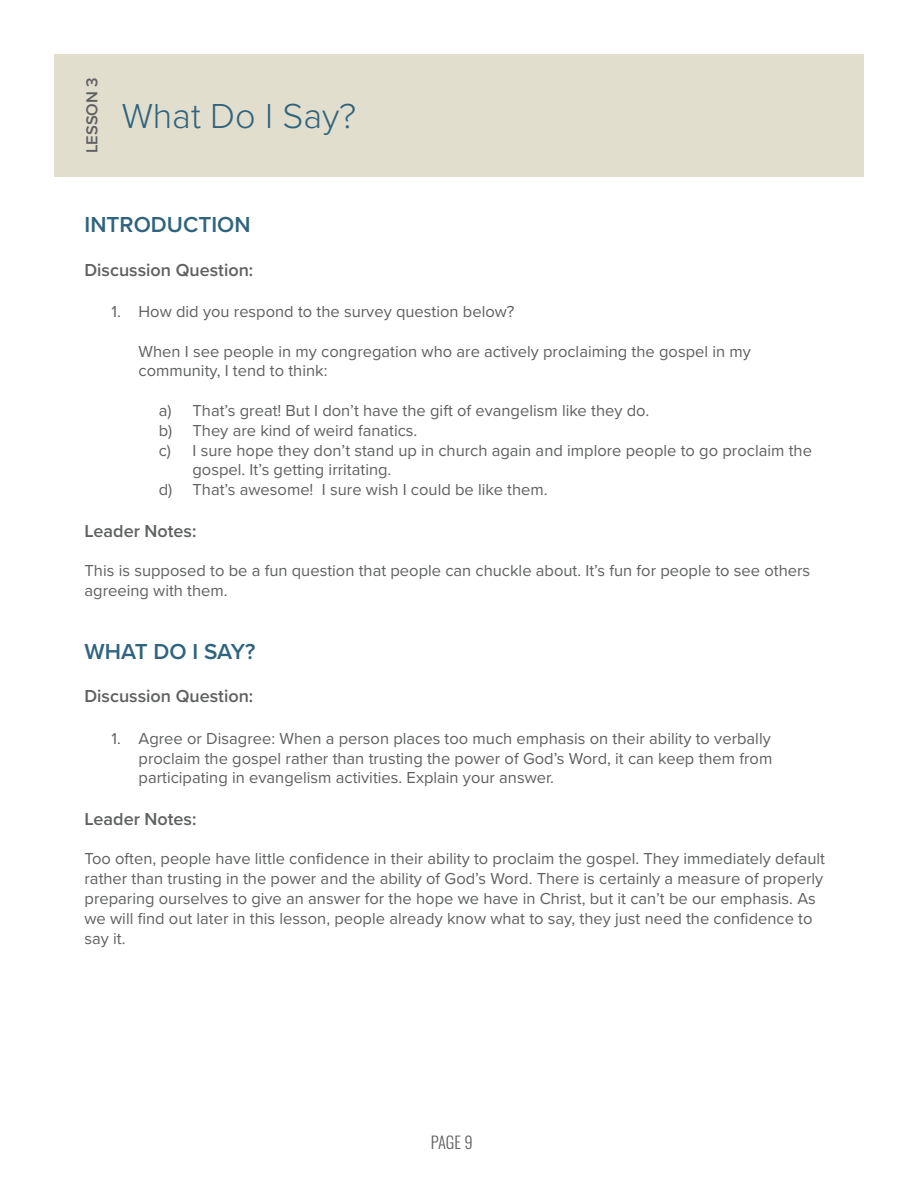
<style>
.page{position:relative;width:918px;height:1188px;background:#fff}
.page>*{position:absolute;margin:0;border:0;box-sizing:border-box;transform-origin:0 0}
.t1{font:300 36px "Proxima Nova";color:#30647e}
.t2{font:600 22.5px "Proxima Nova";color:#30647e}
.t3{font:600 18px "Proxima Nova";color:#5f6061}
.t4{font:16.5px/19.8px "Proxima Nova";color:#5f6061}
.t5{font:600 16.5px "Proxima Nova";color:#5f6061}
.t6{font:300 16.5px "Oswald";color:#5f6061}
</style>
<div class="page">
<div style="left:54px;top:54px;width:810px;height:123px;background:#e2dece"></div>
<p class="t5" style="left:80px;top:153px;width:77px;rotate:-90deg">LESSON 3</p>
<h1 class="t1" style="left:122px;top:89px;width:236px">What Do I Say?</h1>
<h2 class="t2" style="left:85px;top:208px;width:168px">INTRODUCTION</h2>
<p class="t3" style="left:85px;top:256px;width:170px">Discussion Question:</p>
<p class="t4" style="left:112px;top:301px;width:405px">1. How did you respond to the survey question below?</p>
<p class="t4" style="left:139px;top:340px;width:614px">When I see people in my congregation who are actively proclaiming the gospel in my community, I tend to think:</p>
<p class="t4" style="left:159px;top:400px;width:492px">a) That’s great! But I don’t have the gift of evangelism like they do.</p>
<p class="t4" style="left:159px;top:420px;width:260px">b) They are kind of weird fanatics.</p>
<p class="t4" style="left:159px;top:439px;width:655px">c) I sure hope they don’t stand up in church again and implore people to go proclaim the</p>
<p class="t4" style="left:193px;top:459px;width:200px">gospel. It’s getting irritating.</p>
<p class="t4" style="left:159px;top:479px;width:390px">d) That’s awesome! I sure wish I could be like them.</p>
<p class="t3" style="left:85px;top:517px;width:114px">Leader Notes:</p>
<p class="t4" style="left:85px;top:560px;width:727px">This is supposed to be a fun question that people can chuckle about. It’s fun for people to see others agreeing with them.</p>
<h2 class="t2" style="left:85px;top:635px;width:173px">WHAT DO I SAY?</h2>
<p class="t3" style="left:85px;top:683px;width:170px">Discussion Question:</p>
<p class="t4" style="left:139px;top:728px;width:635px;text-align:justify;text-indent:-27px">1. Agree or Disagree: When a person places too much emphasis on their ability to verbally proclaim the gospel rather than trusting the power of God’s Word, it can keep them from participating in evangelism activities. Explain your answer.</p>
<p class="t3" style="left:85px;top:805px;width:114px">Leader Notes:</p>
<p class="t4" style="left:85px;top:848px;width:742px">Too often, people have little confidence in their ability to proclaim the gospel. They immediately default rather than trusting in the power and the ability of God’s Word. There is certainly a measure of properly preparing ourselves to give an answer for the hope we have in Christ, but it can’t be our emphasis. As we will find out later in this lesson, people already know what to say, they just need the confidence to say it.</p>
<p class="t6" style="left:431px;top:1128px;width:43px">PAGE 9</p>
</div>
